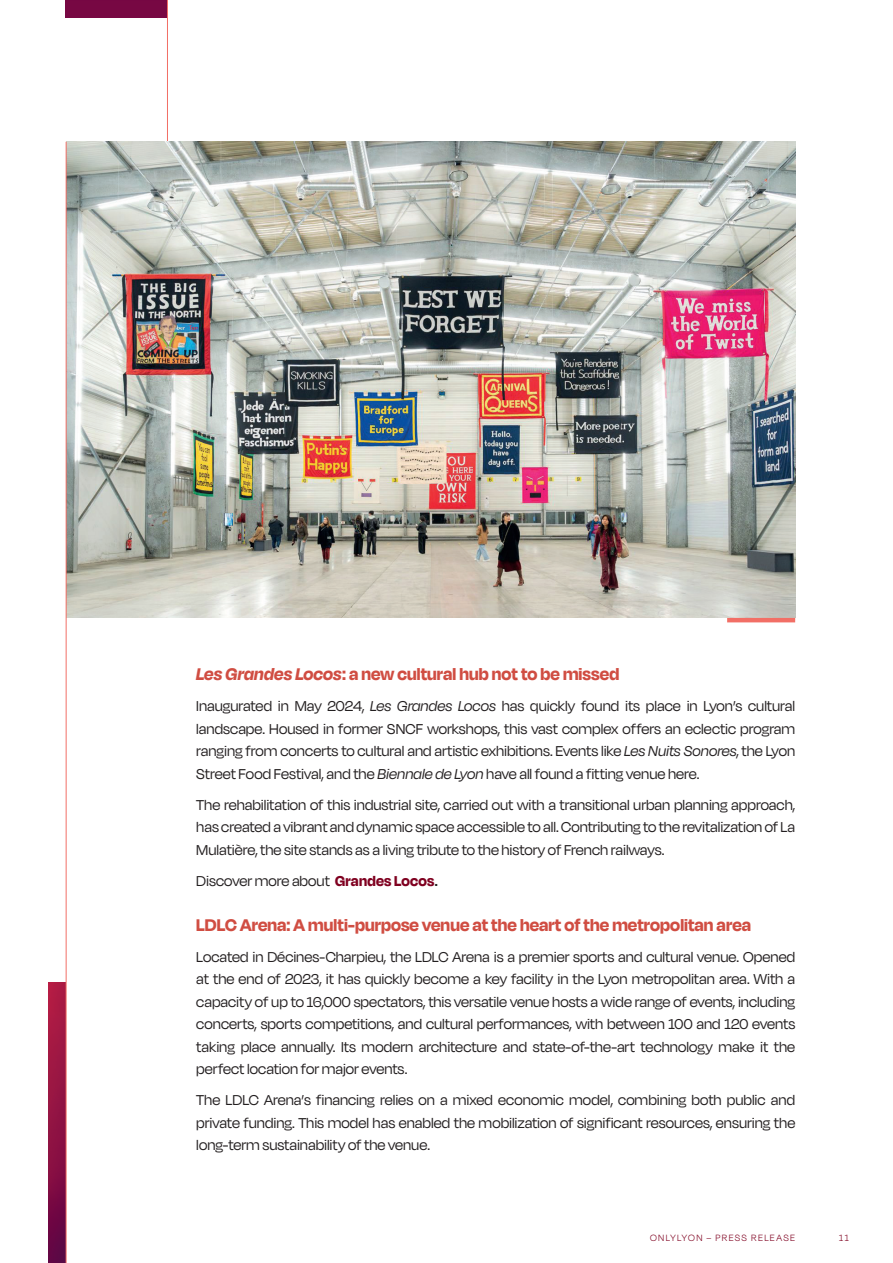
<style>
.page{position:relative;width:893px;height:1263px;background:#fff}
.page>*{position:absolute;margin:0;border:0;box-sizing:border-box;transform-origin:0 0}
.t1{font:700 19.5px "Degular Display";letter-spacing:.005em;color:#d04d42}
.t2{font:16.5px/22.5px "Degular Display";color:#231f20;text-align:justify}
.t3{font:300 10.5px "Degular Display";letter-spacing:.12em;color:#7f0120}
.s1{font-style:italic}
.s2{font-weight:700;color:#7f0120}
.s3{font-weight:600}
</style>
<div class="page">
<div style="left:66px;top:0;width:101px;height:17px;background:#770843"></div>
<div style="left:49px;top:982px;width:17px;height:281px;background:linear-gradient(to bottom,#b51d43,#630544)"></div>
<hr style="left:167px;top:0;width:1px;height:142px;background:#f26f66">
<img style="left:67px;top:141px;width:728px;height:477px">
<hr style="left:66px;top:142px;width:1px;height:1121px;background:#f26f66">
<hr style="left:727px;top:618px;width:68px;height:4px;background:#f26f66">
<p class="t1" style="left:196px;top:662px;width:425px"><span class="s1">Les Grandes Locos</span>: a new cultural hub not to be missed</p>
<p class="t2" style="left:196px;top:694px;width:600px">Inaugurated in May 2024, <span class="s1">Les Grandes Locos</span> has quickly found its place in Lyon’s cultural landscape. Housed in former SNCF workshops, this vast complex offers an eclectic program ranging from concerts to cultural and artistic exhibitions. Events like <span class="s1">Les Nuits Sonores</span>, the Lyon Street Food Festival, and the <span class="s1">Biennale de Lyon</span> have all found a fitting venue here.</p>
<p class="t2" style="left:196px;top:793px;width:600px">The rehabilitation of this industrial site, carried out with a transitional urban planning approach, has created a vibrant and dynamic space accessible to all. Contributing to the revitalization of La Mulatière, the site stands as a living tribute to the history of French railways.</p>
<p class="t2" style="left:196px;top:869px;width:243px">Discover more about <span class="s2">Grandes Locos</span><span class="s3">.</span></p>
<p class="t1" style="left:196px;top:913px;width:556px">LDLC Arena: A multi-purpose venue at the heart of the metropolitan area</p>
<p class="t2" style="left:196px;top:945px;width:600px">Located in Décines-Charpieu, the LDLC Arena is a premier sports and cultural venue. Opened at the end of 2023, it has quickly become a key facility in the Lyon metropolitan area. With a capacity of up to 16,000 spectators, this versatile venue hosts a wide range of events, including concerts, sports competitions, and cultural performances, with between 100 and 120 events taking place annually. Its modern architecture and state-of-the-art technology make it the perfect location for major events.</p>
<p class="t2" style="left:196px;top:1088px;width:600px">The LDLC Arena’s financing relies on a mixed economic model, combining both public and private funding. This model has enabled the mobilization of significant resources, ensuring the long-term sustainability of the venue.</p>
<p class="t3" style="left:650px;top:1232px;width:147px">ONLYLYON – PRESS RELEASE</p>
<p class="t3" style="left:839px;top:1232px;width:11px">11</p>
</div>
